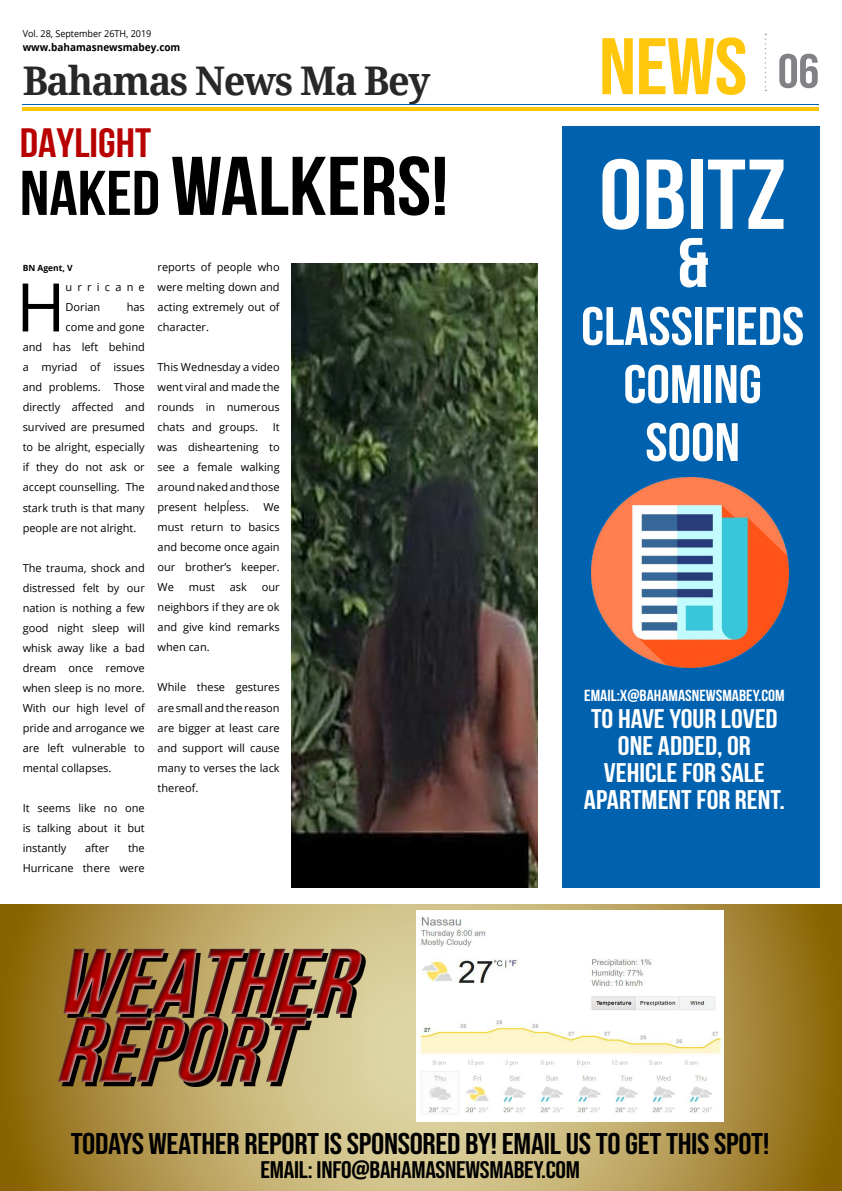
<style>
.page{position:relative;width:842px;height:1191px;background:#fff}
.page>*{position:absolute;margin:0;border:0;box-sizing:border-box;transform-origin:0 0}
.t1{font:700 99px "Bebas Neue";color:#fff;scale:1.1 1}
.t2{font:italic 700 93px/68px "Bebas Neue";color:#b80000;scale:1.1 1}
.t3{font:700 83px "Bebas Neue";color:#000;scale:1.1 1}
.t4{font:80px "Bebas Neue";color:#ffc60b;scale:1.1 1}
.t5{font:700 70px "Bebas Neue";color:#fff;scale:1.1 1}
.t6{font:67px "Open Sans";color:#000}
.t7{font:700 54px/58px "Bebas Neue";color:#fff;text-align:center;scale:1.1 1}
.t8{font:700 41px "Bebas Neue";color:#b80000;scale:1.1 1}
.t9{font:700 39.5px "Droid Serif";letter-spacing:-.04em;color:#292829;scale:.96 1}
.t10{font:30px "Bebas Neue";letter-spacing:-.01em;color:#000;scale:1.1 1}
.t11{font:700 27px/27px "Bebas Neue";color:#fff;text-align:center;scale:1.1 1}
.t12{font:24px "Bebas Neue";letter-spacing:-.01em;color:#000;scale:1.1 1}
.t13{font:700 16px "Bebas Neue";color:#fff;scale:1.1 1}
.t14{font:11px/20px "Open Sans";color:#000;text-align:justify}
.t15{font:11px/20px "Open Sans";letter-spacing:.475em;color:#000}
.t16{font:700 10.5px "Open Sans";color:#000;scale:.95 1}
.t17{font:9.5px "Open Sans";color:#000;scale:.95 1}
.t18{font:700 8.5px "Open Sans";color:#000}
.s1{font-size:63px}
.s2{font-size:48px;color:#808285}
</style>
<div class="page">
<hr style="left:23px;top:107px;width:796px;height:3px;background:#ffc60b">
<hr style="left:23px;top:104px;width:796px;height:1px;background:#0062af">
<svg style="left:765px;top:34px;width:1px;height:57px"></svg>
<svg style="left:0;top:904px;width:842px;height:287px;background:#b0954b"></svg>
<img style="left:417px;top:910px;width:306px;height:211px">
<div style="left:35px;top:929px;width:441px;height:173px;background:#000;opacity:.75"></div>
<img style="left:292px;top:263px;width:245px;height:624px">
<div style="left:562px;top:126px;width:257px;height:761px;background:#0062af"></div>
<img style="left:591px;top:478px;width:197px;height:189px">
<p class="t17" style="left:23px;top:28px;width:137px">Vol. 28, September 26TH, 2019</p>
<p class="t16" style="left:23px;top:40px;width:168px">www.bahamasnewsmabey.com</p>
<h3 class="t9" style="left:23px;top:53px;width:426px">Bahamas News Ma Bey</h3>
<h3 class="t8" style="left:20px;top:120px;width:121px">DAYLIGHT</h3>
<h3 class="t3" style="left:20px;top:141px;width:391px"><span class="s1">nAKED</span>WALKERS!</h3>
<p class="t18" style="left:23px;top:262px;width:51px">BN Agent, V</p>
<h3 class="t6" style="left:16px;top:261px;width:51px">H</h3>
<p class="t15" style="left:66px;top:277px;width:81px">urricane<br>Dorian</p>
<p class="t14" style="left:127px;top:297px;width:20px">has</p>
<p class="t14" style="left:66px;top:317px;width:81px">come and gone</p>
<p class="t14" style="left:23px;top:337px;width:124px">and has left behind</p>
<p class="t14" style="left:23px;top:357px;width:124px">a myriad of issues</p>
<p class="t14" style="left:23px;top:377px;width:124px">and problems. Those</p>
<p class="t14" style="left:23px;top:397px;width:124px">directly affected and</p>
<p class="t14" style="left:23px;top:417px;width:124px">survived are presumed</p>
<p class="t14" style="left:23px;top:437px;width:124px">to be alright, especially</p>
<p class="t14" style="left:23px;top:457px;width:124px">if they do not ask or</p>
<p class="t14" style="left:23px;top:477px;width:124px">accept counselling. The</p>
<p class="t14" style="left:23px;top:497px;width:124px">stark truth is that many</p>
<p class="t14" style="left:23px;top:517px;width:115px">people are not alright.</p>
<p class="t14" style="left:23px;top:557px;width:124px">The trauma, shock and distressed felt by our nation is nothing a few good night sleep will whisk away like a bad dream once remove when sleep is no more.<br>With our high level of pride and arrogance we are left vulnerable to mental collapses.</p>
<p class="t14" style="left:23px;top:797px;width:124px">It seems like no one is talking about it but instantly</p>
<p class="t14" style="left:85px;top:837px;width:26px">after</p>
<p class="t14" style="left:23px;top:837px;width:124px;text-align:right">the<br>Hurricane there were</p>
<p class="t14" style="left:158px;top:257px;width:124px">reports of people who were melting down and acting extremely out of character.</p>
<p class="t14" style="left:158px;top:357px;width:124px">This Wednesday a video went viral and made the rounds in numerous chats and groups.</p>
<p class="t14" style="left:158px;top:417px;width:124px;text-indent:115px">It was disheartening to see a female walking around naked and those present helpĺess.</p>
<p class="t14" style="left:158px;top:497px;width:124px;text-indent:106px">We must return to basics and become once again our brother’s keeper.<br>We</p>
<p class="t14" style="left:189px;top:577px;width:28px">must</p>
<p class="t14" style="left:230px;top:577px;width:19px">ask</p>
<p class="t14" style="left:158px;top:577px;width:124px;text-indent:104px">our neighbors if they are ok and give kind remarks when can.</p>
<p class="t14" style="left:158px;top:677px;width:124px">While these gestures are small and the reason are bigger at least care and support will cause many to verses the lack thereof.</p>
<h2 class="t2" style="left:54px;top:946px;width:296px">WEATHER<br>REPORT</h2>
<h3 class="t4" style="left:599px;top:21px;width:202px">NEWS <span class="s2">06</span></h3>
<h1 class="t1" style="left:599px;top:140px;width:172px">OBITZ</h1>
<h3 class="t5" style="left:677px;top:224px;width:30px">&amp;</h3>
<h3 class="t7" style="left:581px;top:297px;width:204px">CLASSIFIEDS<br>COMING<br>SOON</h3>
<h3 class="t13" style="left:584px;top:687px;width:184px">EMAIL:x@BAHAMASNEWSMABEY.COM</h3>
<h3 class="t11" style="left:584px;top:705px;width:184px">TO HAVE YOUR LOVED<br>ONE ADDED, OR<br>VEHICLE FOR SALE<br>APARTMENT FOR RENT.</h3>
<h3 class="t10" style="left:71px;top:1126px;width:637px">TODAYS WEATHER REPORT IS SPONSORED BY! EMAIL US TO GET THIS SPOT!</h3>
<h3 class="t12" style="left:260px;top:1155px;width:292px">EMAIL: info@BAHAMASNEWSMABEY.COM</h3>
</div>
